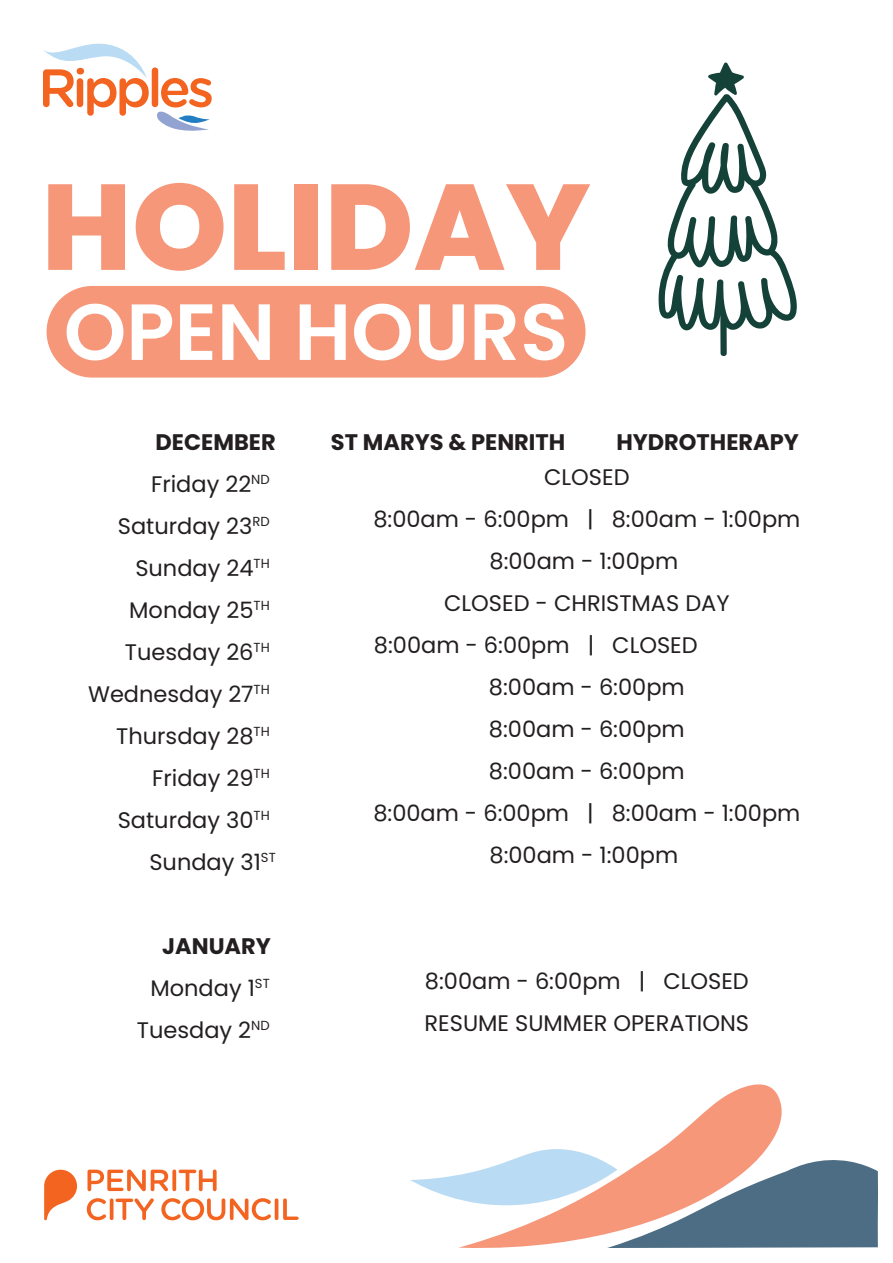
<style>
.page{position:relative;width:893px;height:1263px;background:#fff}
.page>*{position:absolute;margin:0;border:0;box-sizing:border-box;transform-origin:0 0}
.t1{font:800 121.5px "Poppins";color:#f6977a}
.t2{font:600 79.5px "Poppins";color:#fff}
.t3{font:22.5px/42px "Poppins";color:#231f20;text-align:right}
.t4{font:700 22.5px "Poppins";color:#231f20}
.s1{font-weight:700}
</style>
<div class="page">
<div style="left:47px;top:286px;width:538px;height:92px;background:#f6977a;border-radius:46px"></div>
<div style="left:152px;top:67px;width:6px;height:40px;background:#f36421;border-radius:3px"></div>
<svg style="left:155px;top:78px;width:57px;height:53px"></svg>
<svg style="left:43px;top:43px;width:106px;height:73px"></svg>
<svg style="left:88px;top:1169px;width:129px;height:22px"></svg>
<svg style="left:87px;top:1198px;width:212px;height:22px"></svg>
<svg style="left:44px;top:1170px;width:33px;height:50px"></svg>
<svg style="left:658px;top:62px;width:139px;height:294px"></svg>
<svg style="left:660px;top:1084px;width:122px;height:65px;fill:#f6977a"></svg>
<svg style="left:410px;top:1149px;width:468px;height:99px"></svg>
<h1 class="t1" style="left:42px;top:157px;width:551px">HOLIDAY</h1>
<h2 class="t2" style="left:64px;top:286px;width:506px">OPEN HOURS</h2>
<p class="t3" style="left:88px;top:421px;width:189px"><span class="s1">DECEMBER<br></span>Friday 22<sup>ND<br></sup>Saturday 23<sup>RD<br></sup>Sunday 24<sup>TH<br></sup>Monday 25<sup>TH<br></sup>Tuesday 26<sup>TH<br></sup>Wednesday 27<sup>TH<br></sup>Thursday 28<sup>TH<br></sup>Friday 29<sup>TH<br></sup>Saturday 30<sup>TH<br></sup>Sunday 31<sup>ST</sup></p>
<p class="t3" style="left:137px;top:925px;width:136px"><span class="s1">JANUARY<br></span>Monday 1<sup>ST<br></sup>Tuesday 2<sup>ND</sup></p>
<p class="t4" style="left:331px;top:429px;width:236px">ST MARYS &amp; PENRITH</p>
<p class="t4" style="left:616px;top:429px;width:184px">HYDROTHERAPY</p>
<p class="t3" style="left:544px;top:456px;width:87px">CLOSED</p>
<p class="t3" style="left:373px;top:498px;width:429px">8:00am - 6:00pm | 8:00am - 1:00pm</p>
<p class="t3" style="left:489px;top:540px;width:190px">8:00am - 1:00pm</p>
<p class="t3" style="left:444px;top:582px;width:287px">CLOSED - CHRISTMAS DAY</p>
<p class="t3" style="left:374px;top:624px;width:325px">8:00am - 6:00pm | CLOSED</p>
<p class="t3" style="left:489px;top:666px;width:197px">8:00am - 6:00pm</p>
<p class="t3" style="left:489px;top:708px;width:197px">8:00am - 6:00pm</p>
<p class="t3" style="left:489px;top:750px;width:197px">8:00am - 6:00pm</p>
<p class="t3" style="left:373px;top:792px;width:429px">8:00am - 6:00pm | 8:00am - 1:00pm</p>
<p class="t3" style="left:489px;top:834px;width:190px">8:00am - 1:00pm</p>
<p class="t3" style="left:425px;top:960px;width:326px;text-align:left">8:00am - 6:00pm | CLOSED<br>RESUME SUMMER OPERATIONS</p>
</div>
